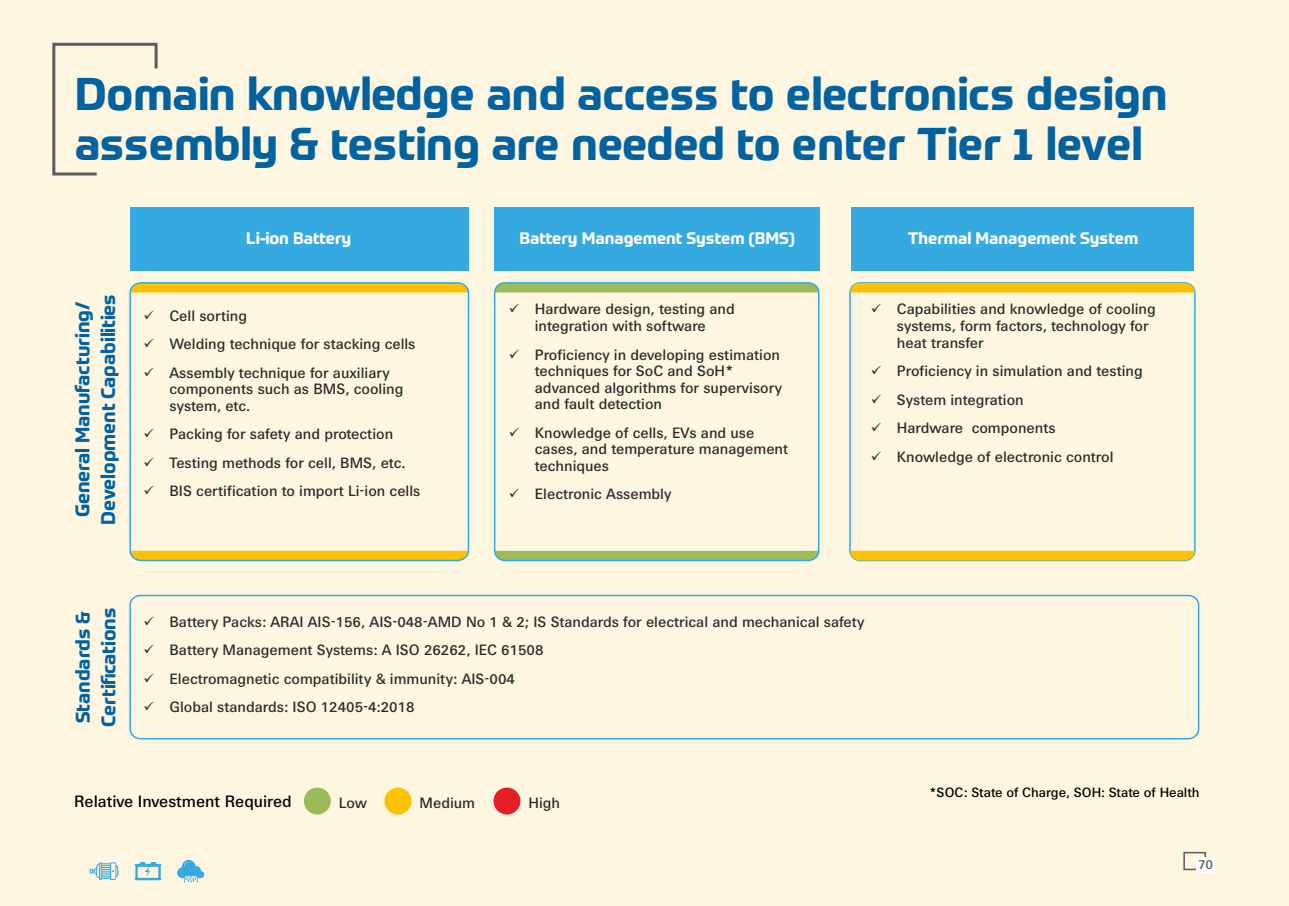
<style>
.page{position:relative;width:1289px;height:906px;background:#fff}
.page>*{position:absolute;margin:0;border:0;box-sizing:border-box;transform-origin:0 0}
.t1{font:700 45.15px/49.3px "Prometo";letter-spacing:-.005em;color:#00639f}
.t2{font:700 19.5px/25.7px "Prometo";color:#00639f;text-align:center}
.t3{font:500 16.5px "ZF Sans";color:#000}
.t4{font:700 16.35px "Prometo";color:#fefefe}
.t5{font:500 15px/16.5px "ZF Sans";color:#2b2a29}
.t6{font:500 13.5px "ZF Sans";color:#000}
.t7{font:500 13.5px "ZF Sans";color:#5b5b5b}
</style>
<div class="page">
<div style="left:0;top:0;width:1288px;height:906px;background:#fff6e1"></div>
<div style="left:130px;top:207px;width:338px;height:64px;background:#34aae1"></div>
<div style="left:494px;top:283px;width:324px;height:9px;background:#9bbb59"></div>
<div style="left:494px;top:551px;width:324px;height:9px;background:#9bbb59"></div>
<svg style="left:304px;top:787px;width:27px;height:27px"></svg>
<svg style="left:384px;top:787px;width:27px;height:27px"></svg>
<svg style="left:493px;top:787px;width:27px;height:27px"></svg>
<div style="left:129px;top:595px;width:1070px;height:144px;border:2px solid #34aae1;border-radius:10px"></div>
<div style="left:849px;top:282px;width:346px;height:279px;border:2px solid #34aae1;border-radius:10px"></div>
<div style="left:494px;top:282px;width:325px;height:279px;border:2px solid #34aae1;border-radius:10px"></div>
<svg style="left:129px;top:282px;width:341px;height:280px"></svg>
<svg style="left:52px;top:42px;width:106px;height:134px"></svg>
<div style="left:494px;top:207px;width:325px;height:64px;background:#34aae1"></div>
<div style="left:851px;top:207px;width:342px;height:64px;background:#34aae1"></div>
<div style="left:850px;top:551px;width:344px;height:9px;background:#ffc000"></div>
<div style="left:850px;top:283px;width:344px;height:9px;background:#ffc000"></div>
<svg style="left:89px;top:862px;width:30px;height:18px"></svg>
<svg style="left:135px;top:862px;width:26px;height:18px"></svg>
<svg style="left:177px;top:859px;width:27px;height:23px"></svg>
<div style="left:1183px;top:852px;width:22px;height:18px;border:2px solid #5b5b5b"></div>
<div style="left:1196px;top:857px;width:18px;height:16px;background:#fefefe"></div>
<h1 class="t1" style="left:75px;top:73px;width:1094px">Domain knowledge and access to electronics design assembly &amp; testing are needed to enter Tier 1 level</h1>
<h2 class="t2" style="left:71px;top:525px;width:232px;rotate:-90deg">General Manufacturing/<br>Development Capabilities</h2>
<p class="t4" style="left:246px;top:231px;width:106px">Li-ion Battery</p>
<p class="t5" style="left:143px;top:310px;width:105px">✓ Cell sorting</p>
<p class="t5" style="left:143px;top:338px;width:273px">✓ Welding technique for stacking cells</p>
<p class="t5" style="left:169px;top:367px;width:235px;text-indent:-26px">✓ Assembly technique for auxiliary components such as BMS, cooling system, etc.</p>
<p class="t5" style="left:143px;top:428px;width:251px">✓ Packing for safety and protection</p>
<p class="t5" style="left:143px;top:457px;width:264px">✓ Testing methods for cell, BMS, etc.</p>
<p class="t5" style="left:143px;top:485px;width:278px">✓ BIS certification to import Li-ion cells</p>
<p class="t4" style="left:519px;top:231px;width:277px">Battery Management System (BMS)</p>
<p class="t4" style="left:907px;top:231px;width:232px">Thermal Management System</p>
<p class="t5" style="left:509px;top:303px;width:227px;text-align:center">✓ Hardware design, testing and integration with software</p>
<p class="t5" style="left:535px;top:348px;width:249px;text-indent:-26px">✓ Proficiency in developing estimation techniques for SoC and SoH* advanced algorithms for supervisory and fault detection</p>
<p class="t5" style="left:535px;top:426px;width:255px;text-indent:-26px">✓ Knowledge of cells, EVs and use cases, and temperature management techniques</p>
<p class="t5" style="left:509px;top:488px;width:164px">✓ Electronic Assembly</p>
<p class="t5" style="left:896px;top:303px;width:260px;text-indent:-26px">✓ Capabilities and knowledge of cooling systems, form factors, technology for heat transfer</p>
<p class="t5" style="left:870px;top:365px;width:273px">✓ Proficiency in simulation and testing</p>
<p class="t5" style="left:870px;top:393px;width:154px">✓ System integration</p>
<p class="t5" style="left:870px;top:422px;width:186px">✓ Hardware components</p>
<p class="t5" style="left:870px;top:450px;width:244px">✓ Knowledge of electronic control</p>
<h2 class="t2" style="left:72px;top:727px;width:121px;text-align:left;rotate:-90deg">Standards &amp;<br>Certifications</h2>
<p class="t5" style="left:143px;top:615px;width:722px">✓ Battery Packs: ARAI AIS-156, AIS-048-AMD No 1 &amp; 2; IS Standards for electrical and mechanical safety</p>
<p class="t5" style="left:143px;top:644px;width:401px">✓ Battery Management Systems: A ISO 26262, IEC 61508</p>
<p class="t5" style="left:143px;top:672px;width:373px">✓ Electromagnetic compatibility &amp; immunity: AIS-004</p>
<p class="t5" style="left:143px;top:701px;width:273px">✓ Global standards: ISO 12405-4:2018</p>
<p class="t3" style="left:74px;top:796px;width:219px">Relative Investment Required</p>
<p class="t5" style="left:339px;top:796px;width:30px">Low</p>
<p class="t5" style="left:419px;top:796px;width:57px">Medium</p>
<p class="t5" style="left:528px;top:796px;width:33px">High</p>
<p class="t6" style="left:929px;top:788px;width:272px">*SOC: State of Charge, SOH: State of Health</p>
<p class="t7" style="left:1197px;top:860px;width:17px">70</p>
</div>
